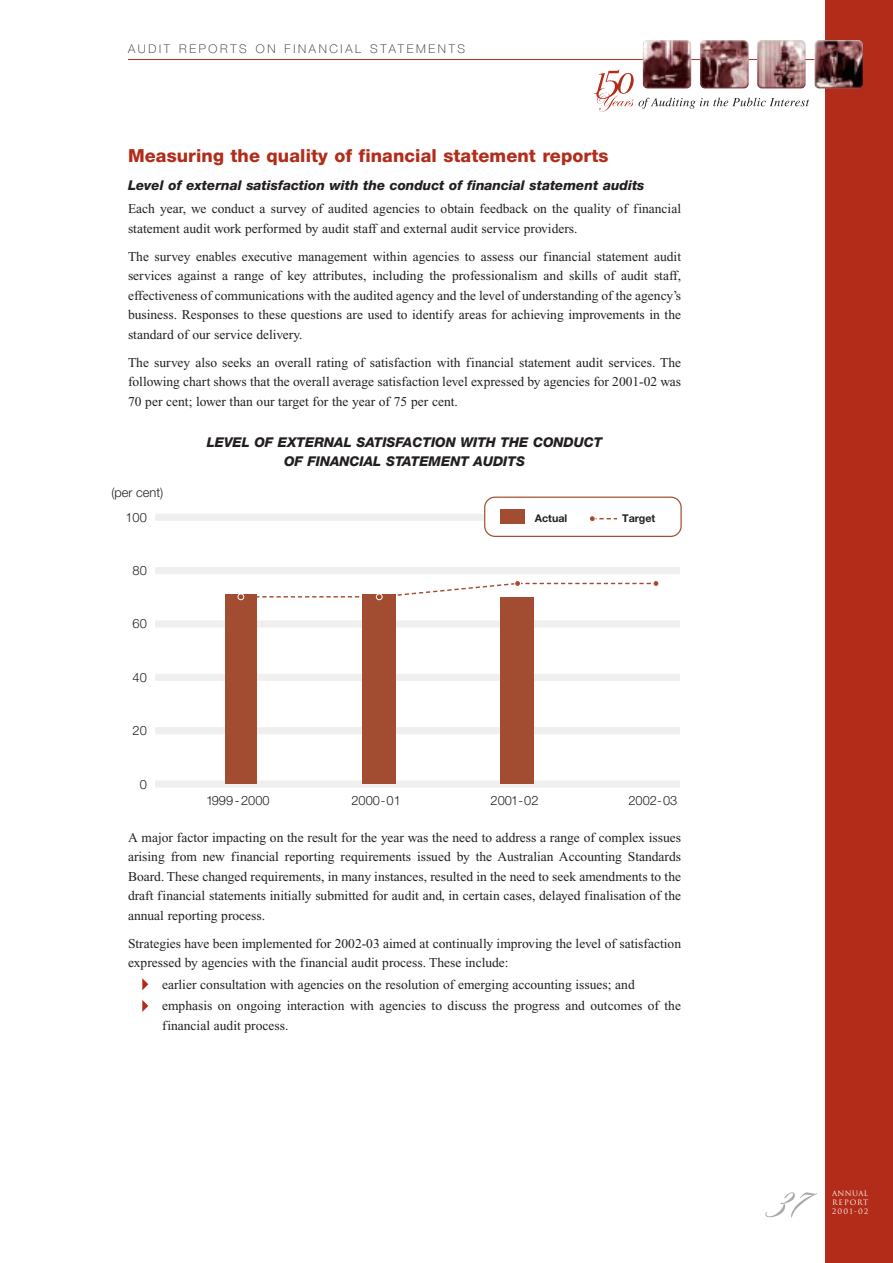
<style>
.page{position:relative;width:893px;height:1263px;background:#fff}
.page>*{position:absolute;margin:0;border:0;box-sizing:border-box;transform-origin:0 0}
.t1{font:57px "Sloop Script One";color:#a7a9ac}
.t2{font:800 18px "Helvetica Neue";letter-spacing:.005em;color:#b22c19}
.t3{font:13.5px/19.5px "Times";color:#231f1f}
.t4{font:italic 800 13.5px/19.5px "Helvetica Neue";color:#231f1f;text-align:center}
.t5{font:300 12.9px "Helvetica Neue";color:#231f1f}
.t6{font:100 12px "Helvetica Neue";letter-spacing:.22em;color:#231f1f}
.t7{font:700 10.65px "Helvetica Neue";color:#231f1f}
.t8{font:7.35px/8.7px "Trajan";letter-spacing:.065em;color:#fff}
.t9{font:7.35px "Trajan";letter-spacing:.12em;color:#fff}
</style>
<div class="page">
<hr style="left:128px;top:59px;width:699px;height:1px;background:#b22c19">
<div style="left:825px;top:0;width:67px;height:1263px;background:#b22c19"></div>
<svg style="left:594px;top:69px;width:215px;height:43px"></svg>
<img style="left:642px;top:40px;width:220px;height:49px">
<svg style="left:142px;top:1000px;width:6px;height:12px"></svg>
<svg style="left:142px;top:978px;width:6px;height:12px"></svg>
<div style="left:155px;top:514px;width:525px;height:7px;background:#efeff0"></div>
<div style="left:155px;top:567px;width:525px;height:7px;background:#efeff0"></div>
<div style="left:155px;top:620px;width:525px;height:8px;background:#efeff0"></div>
<div style="left:155px;top:674px;width:525px;height:7px;background:#efeff0"></div>
<div style="left:155px;top:727px;width:525px;height:7px;background:#efeff0"></div>
<div style="left:155px;top:780px;width:525px;height:8px;background:#efeff0"></div>
<div style="left:362px;top:594px;width:33px;height:190px;background:#a24c31"></div>
<div style="left:225px;top:594px;width:31px;height:190px;background:#a24c31"></div>
<div style="left:484px;top:497px;width:197px;height:39px;background:#fff;border-radius:10px"></div>
<div style="left:484px;top:497px;width:197px;height:40px;border:1px solid #a24c31;border-radius:10px"></div>
<div style="left:500px;top:510px;width:25px;height:14px;background:#a24c31"></div>
<svg style="left:591px;top:517px;width:26px;height:3px"></svg>
<div style="left:589px;top:515px;width:6px;height:7px;border:1px solid #fff;border-radius:50%"></div>
<div style="left:237px;top:593px;width:7px;height:7px;border:1px solid #fff;border-radius:50%"></div>
<div style="left:514px;top:580px;width:7px;height:7px;border:1px solid #fff;border-radius:50%"></div>
<svg style="left:238px;top:581px;width:419px;height:19px"></svg>
<div style="left:652px;top:580px;width:7px;height:7px;border:1px solid #fff;border-radius:50%"></div>
<div style="left:500px;top:597px;width:33px;height:187px;background:#a24c31"></div>
<p class="t6" style="left:128px;top:45px;width:338px">AUDIT REPORTS ON FINANCIAL STATEMENTS</p>
<h2 class="t2" style="left:128px;top:149px;width:482px">Measuring the quality of financial statement reports</h2>
<p class="t4" style="left:128px;top:176px;width:518px">Level of external satisfaction with the conduct of financial statement audits</p>
<p class="t3" style="left:128px;top:200px;width:554px">Each year, we conduct a survey of audited agencies to obtain feedback on the quality of financial statement audit work performed by audit staff and external audit service providers.</p>
<p class="t3" style="left:128px;top:248px;width:554px;text-align:justify">The survey enables executive management within agencies to assess our financial statement audit services against a range of key attributes, including the professionalism and skills of audit staff, effectiveness of communications with the audited agency and the level of understanding of the agency’s business. Responses to these questions are used to identify areas for achieving improvements in the standard of our service delivery.</p>
<p class="t3" style="left:128px;top:354px;width:554px;text-align:justify">The survey also seeks an overall rating of satisfaction with financial statement audit services. The following chart shows that the overall average satisfaction level expressed by agencies for 2001-02 was 70 per cent; lower than our target for the year of 75 per cent.</p>
<p class="t4" style="left:207px;top:433px;width:397px">LEVEL OF EXTERNAL SATISFACTION WITH THE CONDUCT<br>OF FINANCIAL STATEMENT AUDITS</p>
<p class="t5" style="left:111px;top:488px;width:53px">(per cent)</p>
<p class="t5" style="left:125px;top:513px;width:23px">100</p>
<p class="t5" style="left:133px;top:566px;width:16px">80</p>
<p class="t5" style="left:133px;top:619px;width:16px">60</p>
<p class="t5" style="left:133px;top:673px;width:16px">40</p>
<p class="t5" style="left:133px;top:726px;width:16px">20</p>
<p class="t5" style="left:140px;top:779px;width:9px">0</p>
<p class="t7" style="left:535px;top:515px;width:34px">Actual</p>
<p class="t7" style="left:622px;top:515px;width:35px">Target</p>
<p class="t5" style="left:206px;top:796px;width:65px">1999-2000</p>
<p class="t5" style="left:351px;top:796px;width:51px">2000-01</p>
<p class="t5" style="left:628px;top:796px;width:50px">2002-03</p>
<p class="t5" style="left:490px;top:796px;width:49px">2001-02</p>
<p class="t3" style="left:128px;top:829px;width:554px;text-align:justify">A major factor impacting on the result for the year was the need to address a range of complex issues arising from new financial reporting requirements issued by the Australian Accounting Standards Board. These changed requirements, in many instances, resulted in the need to seek amendments to the draft financial statements initially submitted for audit and, in certain cases, delayed finalisation of the annual reporting process.</p>
<p class="t3" style="left:128px;top:935px;width:554px">Strategies have been implemented for 2002-03 aimed at continually improving the level of satisfaction expressed by agencies with the financial audit process. These include:</p>
<p class="t3" style="left:162px;top:975px;width:520px;line-height:21.6px">earlier consultation with agencies on the resolution of emerging accounting issues; and emphasis on ongoing interaction with agencies to discuss the progress and outcomes of the</p>
<p class="t3" style="left:162px;top:1017px;width:128px">financial audit process.</p>
<h1 class="t1" style="left:780px;top:1156px;width:33px">37</h1>
<p class="t8" style="left:832px;top:1190px;width:38px">ANNUAL<br>REPORT</p>
<p class="t9" style="left:832px;top:1207px;width:38px">2001-02</p>
</div>
